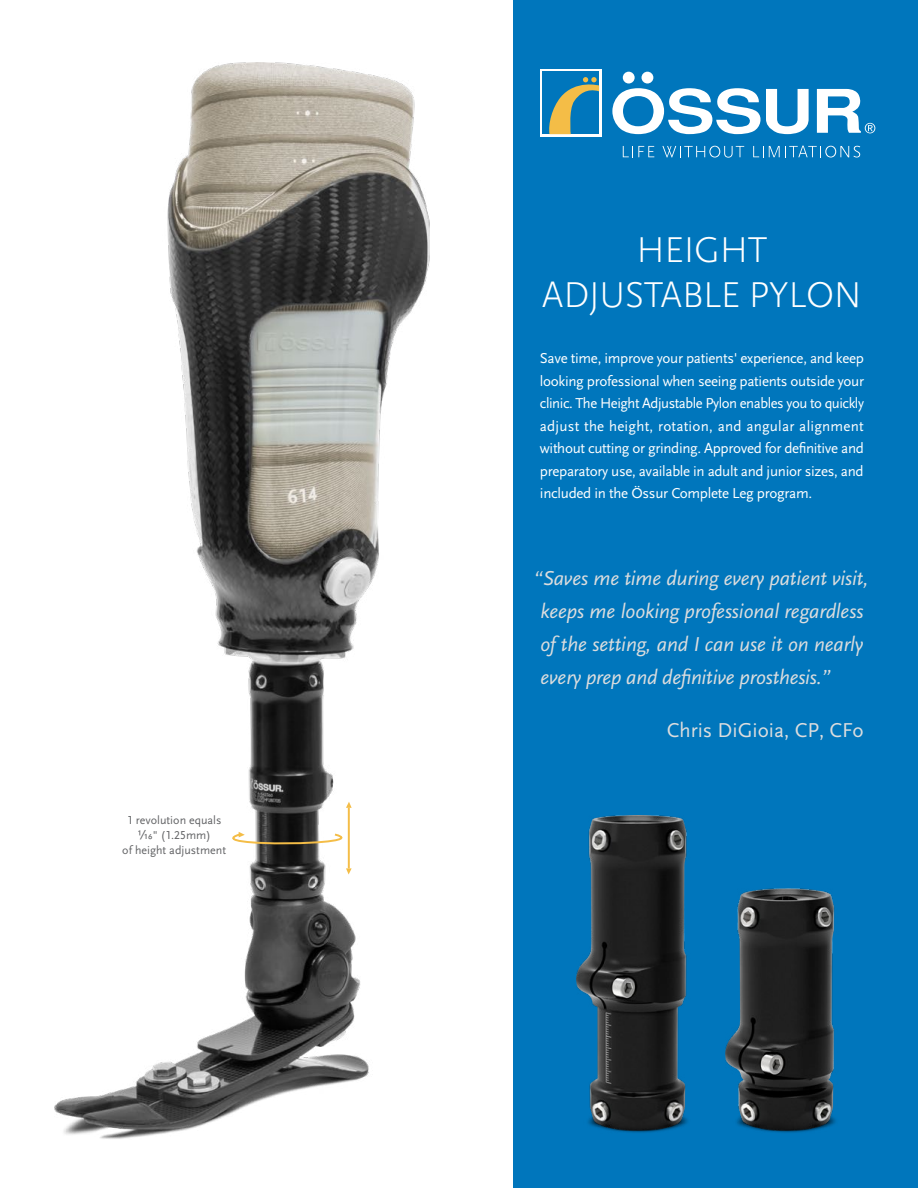
<style>
.page{position:relative;width:918px;height:1188px;background:#fff}
.page>*{position:absolute;margin:0;border:0;box-sizing:border-box;transform-origin:0 0}
.t1{font:300 37.5px/45px "Scala Sans OT";letter-spacing:-.01em;color:#fff;text-align:center}
.t2{font:italic 21px/33px "Scala Sans OT";letter-spacing:-.005em;color:#dcddde}
.t3{font:21px "Scala Sans OT";color:#dcddde}
.t4{font:15px/22.5px "Scala Sans OT";letter-spacing:-.02em;color:#fff;text-align:justify}
.t5{font:12px/15px "Scala Sans OT";color:#636466;text-align:center}
.s1{font-family:"Quasimoda"}
</style>
<div class="page">
<div style="left:513px;top:0;width:405px;height:1188px;background:#0076bc"></div>
<svg style="left:623px;top:146px;width:31px;height:11px"></svg>
<svg style="left:662px;top:146px;width:82px;height:12px"></svg>
<svg style="left:753px;top:146px;width:107px;height:12px"></svg>
<div style="left:623px;top:72px;width:12px;height:11px;background:#fff;border-radius:50%"></div>
<div style="left:642px;top:72px;width:11px;height:11px;background:#fff;border-radius:50%"></div>
<svg style="left:817px;top:89px;width:58px;height:44px"></svg>
<svg style="left:540px;top:69px;width:62px;height:68px"></svg>
<div style="left:543px;top:72px;width:56px;height:62px;background:#0076bc"></div>
<svg style="left:549px;top:77px;width:50px;height:57px"></svg>
<svg style="left:612px;top:88px;width:197px;height:46px"></svg>
<img style="left:55px;top:63px;width:374px;height:1076px">
<img style="left:576px;top:816px;width:112px;height:317px">
<img style="left:725px;top:888px;width:111px;height:245px">
<svg style="left:198px;top:832px;width:179px;height:15px"></svg>
<svg style="left:346px;top:802px;width:6px;height:6px"></svg>
<svg style="left:346px;top:868px;width:6px;height:7px"></svg>
<hr style="left:348px;top:808px;width:2px;height:60px;background:#f4bd47">
<p class="t5" style="left:122px;top:812px;width:105px">1 revolution equals<br><span class="s1">1/16</span>" (1.25mm)<br>of height adjustment</p>
<h1 class="t1" style="left:542px;top:228px;width:321px">HEIGHT<br>ADJUSTABLE PYLON</h1>
<p class="t4" style="left:540px;top:347px;width:326px">Save time, improve your patients' experience, and keep looking professional when seeing patients outside your clinic. The Height Adjustable Pylon enables you to quickly adjust the height, rotation, and angular alignment without cutting or grinding. Approved for definitive and preparatory use, available in adult and junior sizes, and included in the Össur Complete Leg program.</p>
<h2 class="t2" style="left:540px;top:562px;width:330px;text-indent:-7px">“Saves me time during every patient visit, keeps me looking professional regardless of the setting, and I can use it on nearly every prep and definitive prosthesis.”</h2>
<h2 class="t3" style="left:667px;top:719px;width:198px">Chris DiGioia, CP, CFo</h2>
</div>
